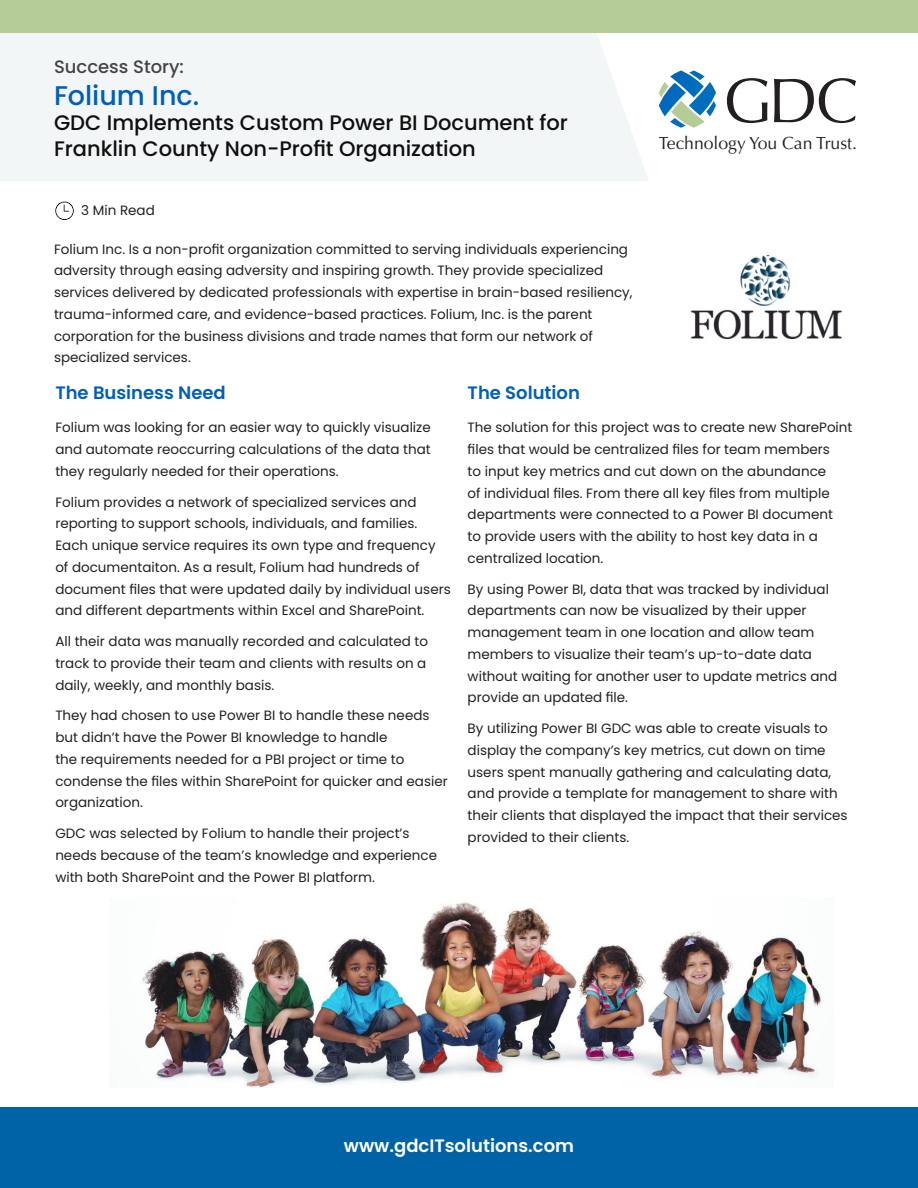
<style>
.page{position:relative;width:918px;height:1188px;background:#fff}
.page>*{position:absolute;margin:0;border:0;box-sizing:border-box;transform-origin:0 0}
.t1{font:500 27px "Poppins";color:#005fb9}
.t2{font:500 21px/25.2px "Poppins";color:#0f0f0f}
.t3{font:600 18px "Poppins";color:#005fb9}
.t4{font:600 18px "Poppins";color:#fff}
.t5{font:500 18px "Poppins";color:#444}
.t6{font:17.7px "Optima LT Std";color:#231f20}
.t7{font:13.5px/21.8px "Poppins";color:#231f20}
</style>
<div class="page">
<div style="left:0;top:33px;width:648px;height:148px;background:#f3f6f7"></div>
<div style="left:0;top:0;width:918px;height:33px;background:#b4cc95"></div>
<div style="left:0;top:1108px;width:918px;height:80px;background:#0163a7"></div>
<svg style="left:727px;top:78px;width:41px;height:45px"></svg>
<svg style="left:774px;top:78px;width:82px;height:45px"></svg>
<svg style="left:659px;top:70px;width:57px;height:58px"></svg>
<svg style="left:55px;top:202px;width:19px;height:18px"></svg>
<img style="left:141px;top:902px;width:681px;height:186px">
<img style="left:690px;top:256px;width:152px;height:83px">
<p class="t5" style="left:54px;top:56px;width:132px">Success Story:</p>
<p class="t1" style="left:54px;top:80px;width:147px">Folium Inc.</p>
<p class="t2" style="left:54px;top:111px;width:515px">GDC Implements Custom Power BI Document for<br>Franklin County Non-Profit Organization</p>
<p class="t7" style="left:81px;top:199px;width:75px">3 Min Read</p>
<p class="t6" style="left:659px;top:132px;width:200px">Technology You Can Trust.</p>
<p class="t7" style="left:54px;top:238px;width:580px">Folium Inc. Is a non-profit organization committed to serving individuals experiencing adversity through easing adversity and inspiring growth. They provide specialized services delivered by dedicated professionals with expertise in brain-based resiliency, trauma-informed care, and evidence-based practices. Folium, Inc. is the parent corporation for the business divisions and trade names that form our network of specialized services.</p>
<p class="t3" style="left:55px;top:382px;width:172px">The Business Need</p>
<p class="t3" style="left:468px;top:382px;width:114px">The Solution</p>
<p class="t7" style="left:468px;top:417px;width:386px">The solution for this project was to create new SharePoint files that would be centralized files for team members<br>to input key metrics and cut down on the abundance<br>of individual files. From there all key files from multiple departments were connected to a Power BI document<br>to provide users with the ability to host key data in a centralized location.</p>
<p class="t7" style="left:468px;top:578px;width:371px">By using Power BI, data that was tracked by individual departments can now be visualized by their upper management team in one location and allow team members to visualize their team’s up-to-date data without waiting for another user to update metrics and provide an updated file.</p>
<p class="t7" style="left:468px;top:718px;width:382px">By utilizing Power BI GDC was able to create visuals to display the company’s key metrics, cut down on time users spent manually gathering and calculating data, and provide a template for management to share with their clients that displayed the impact that their services provided to their clients.</p>
<p class="t7" style="left:55px;top:417px;width:377px;text-align:justify">Folium was looking for an easier way to quickly visualize and automate reoccurring calculations of the data that they regularly needed for their operations.</p>
<p class="t7" style="left:55px;top:491px;width:397px">Folium provides a network of specialized services and reporting to support schools, individuals, and families.<br>Each unique service requires its own type and frequency of documentaiton. As a result, Folium had hundreds of document files that were updated daily by individual users and different departments within Excel and SharePoint.</p>
<p class="t7" style="left:55px;top:631px;width:374px">All their data was manually recorded and calculated to track to provide their team and clients with results on a daily, weekly, and monthly basis.</p>
<p class="t7" style="left:55px;top:705px;width:394px">They had chosen to use Power BI to handle these needs but didn’t have the Power BI knowledge to handle<br>the requirements needed for a PBI project or time to condense the files within SharePoint for quicker and easier organization.</p>
<p class="t7" style="left:55px;top:823px;width:383px">GDC was selected by Folium to handle their project’s needs because of the team’s knowledge and experience with both SharePoint and the Power BI platform.</p>
<p class="t4" style="left:344px;top:1135px;width:232px">www.gdcITsolutions.com</p>
</div>
